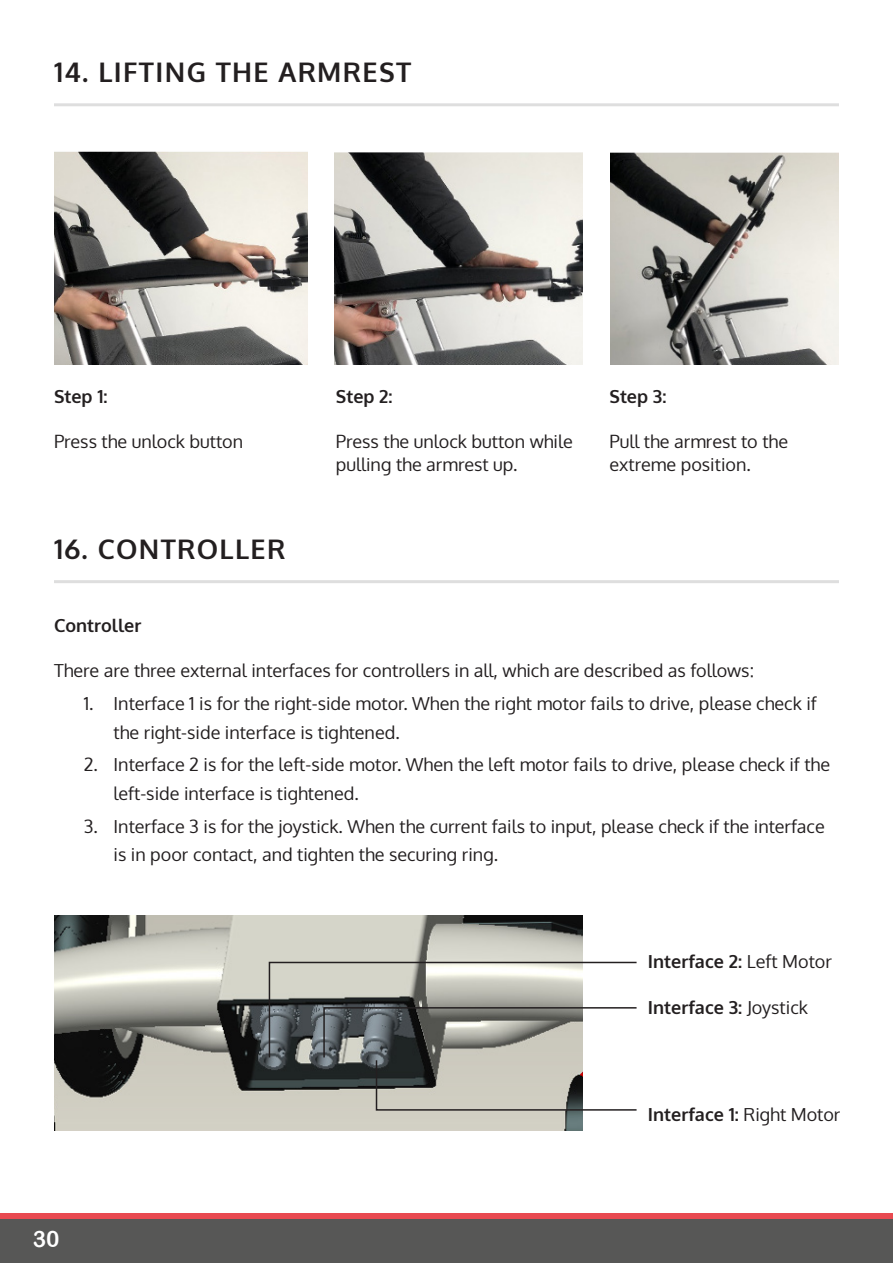
<style>
.page{position:relative;width:893px;height:1263px;background:#fff}
.page>*{position:absolute;margin:0;border:0;box-sizing:border-box;transform-origin:0 0}
.Section_title{font:700 27px "Oxygen";letter-spacing:.05em;color:#231f20}
.t1{font:22.65px "Arial Rounded MT Bold";color:#fff}
.Body{font:18px/28.5px "Oxygen";color:#231f20}
.Body_bold{font:700 18px "Oxygen";color:#231f20}
.s1{font-weight:400}
</style>
<div class="page">
<div style="left:0;top:1213px;width:893px;height:6px;background:#e94a51"></div>
<div style="left:0;top:1219px;width:893px;height:44px;background:#575756"></div>
<hr style="left:54px;top:103px;width:785px;height:3px;background:#57585a">
<hr style="left:54px;top:580px;width:785px;height:3px;background:#57585a">
<img style="left:54px;top:151px;width:253px;height:213px">
<img style="left:334px;top:153px;width:249px;height:211px">
<img style="left:610px;top:153px;width:229px;height:211px">
<img style="left:54px;top:916px;width:528px;height:214px">
<svg style="left:268px;top:961px;width:369px;height:150px"></svg>
<p class="Section_title" style="left:54px;top:55px;width:359px">14. LIFTING THE ARMREST</p>
<p class="Body_bold" style="left:54px;top:385px;width:55px">Step 1:</p>
<p class="Body" style="left:54px;top:427px;width:191px">Press the unlock button</p>
<p class="Section_title" style="left:54px;top:532px;width:233px">16. CONTROLLER</p>
<p class="Body_bold" style="left:336px;top:385px;width:58px">Step 2:</p>
<p class="Body" style="left:336px;top:430px;width:238px;line-height:22.5px">Press the unlock button while pulling the armrest up.</p>
<p class="Body_bold" style="left:610px;top:385px;width:58px">Step 3:</p>
<p class="Body" style="left:610px;top:430px;width:180px;line-height:22.5px">Pull the armrest to the extreme position.</p>
<p class="Body_bold" style="left:54px;top:614px;width:89px">Controller</p>
<p class="Body" style="left:54px;top:657px;width:701px">There are three external interfaces for controllers in all, which are described as follows:</p>
<p class="Body" style="left:114px;top:689px;width:705px;text-indent:-30px">1. Interface 1 is for the right-side motor. When the right motor fails to drive, please check if the right-side interface is tightened.</p>
<p class="Body" style="left:114px;top:751px;width:718px;text-indent:-30px">2. Interface 2 is for the left-side motor. When the left motor fails to drive, please check if the left-side interface is tightened.</p>
<p class="Body" style="left:114px;top:812px;width:713px;text-indent:-30px">3. Interface 3 is for the joystick. When the current fails to input, please check if the interface is in poor contact, and tighten the securing ring.</p>
<p class="Body_bold" style="left:648px;top:950px;width:185px">Interface 2: <span class="s1">Left Motor</span></p>
<p class="Body_bold" style="left:648px;top:996px;width:162px">Interface 3: <span class="s1">Joystick</span></p>
<p class="t1" style="left:33px;top:1225px;width:28px">30</p>
<p class="Body_bold" style="left:648px;top:1103px;width:194px">Interface 1: <span class="s1">Right Motor</span></p>
</div>
